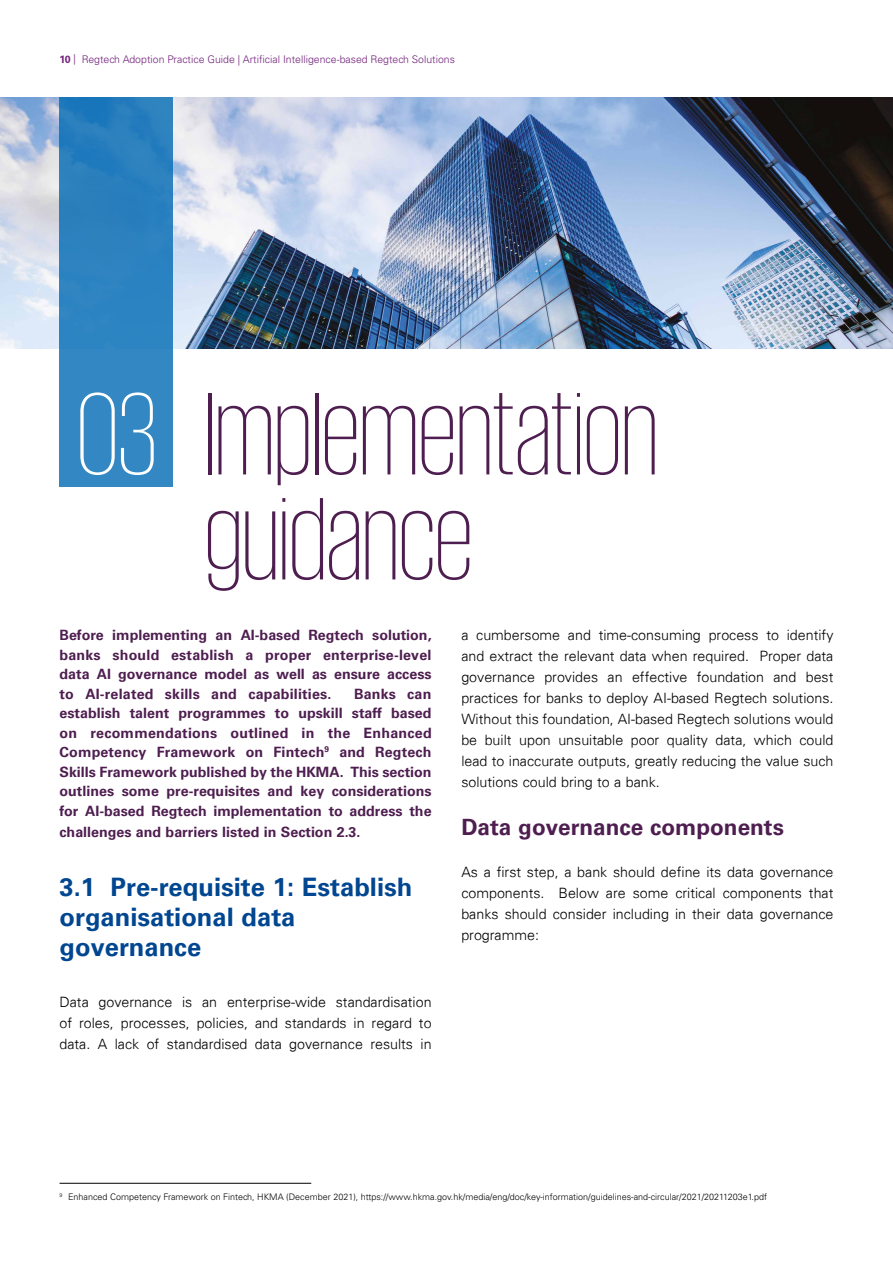
<style>
.page{position:relative;width:893px;height:1263px;background:#fff}
.page>*{position:absolute;margin:0;border:0;box-sizing:border-box;transform-origin:0 0}
.SVY_-_inside___subhe{font:200 120px/105px "KPMG";letter-spacing:-.01em;color:#4e1e50;text-align:center}
.SVY_-_inside___body{font:700 25.5px/30px "Univers 65";color:#004690}
.SVY_-_inside___body-2{font:700 22.5px "Univers 65";color:#4e1e50}
.Body_head{font:300 14.25px/21px "Univers 45";color:#000;text-align:justify}
.Body_head-2{font:700 14.25px/19.5px "Univers 65";color:#4e1e50;text-align:justify}
.t1{font:300 10.5px "Univers LT Std";color:#72217b}
.Source{font:300 9px "Univers LT Std";color:#000}
.s1{font-family:"Univers 65";font-weight:700}
.s2{color:#fff}
</style>
<div class="page">
<img style="left:0;top:98px;width:893px;height:250px">
<div style="left:60px;top:98px;width:113px;height:389px;background:#2d83c1"></div>
<hr style="left:60px;top:1183px;width:251px;height:1px;background:#000">
<p class="t1" style="left:60px;top:53px;width:397px"><span class="s1">10</span> | Regtech Adoption Practice Guide | Artificial Intelligence-based Regtech Solutions</p>
<p class="SVY_-_inside___subhe" style="left:77px;top:379px;width:583px"><span class="s2">03</span> Implementation guidance</p>
<p class="Body_head" style="left:461px;top:624px;width:374px">a cumbersome and time-consuming process to identify and extract the relevant data when required. Proper data governance provides an effective foundation and best practices for banks to deploy AI-based Regtech solutions.<br>Without this foundation, AI-based Regtech solutions would be built upon unsuitable poor quality data, which could lead to inaccurate outputs, greatly reducing the value such solutions could bring to a bank.</p>
<p class="SVY_-_inside___body-2" style="left:461px;top:814px;width:324px">Data governance components</p>
<p class="Body_head" style="left:461px;top:862px;width:374px">As a first step, a bank should define its data governance components. Below are some critical components that banks should consider including in their data governance programme:</p>
<p class="Body_head-2" style="left:60px;top:625px;width:374px">Before implementing an AI-based Regtech solution, banks should establish a proper enterprise-level data AI governance model as well as ensure access to AI-related skills and capabilities.</p>
<p class="Body_head-2" style="left:60px;top:684px;width:374px;text-indent:294px">Banks can establish talent programmes to upskill staff based on recommendations outlined in the Enhanced Competency Framework on Fintech<sup>9</sup> and Regtech Skills Framework published by the HKMA. This section outlines some pre-requisites and key considerations for AI-based Regtech implementation to address the</p>
<p class="Body_head-2" style="left:60px;top:822px;width:302px">challenges and barriers listed in Section 2.3.</p>
<p class="SVY_-_inside___body" style="left:60px;top:872px;width:354px">3.1 Pre-requisite 1: Establish organisational data governance</p>
<p class="Body_head" style="left:60px;top:991px;width:374px">Data governance is an enterprise-wide standardisation of roles, processes, policies, and standards in regard to data. A lack of standardised data governance results in</p>
<p class="Source" style="left:60px;top:1192px;width:709px"><sup>9</sup> Enhanced Competency Framework on Fintech, HKMA (December 2021), https://www.hkma.gov.hk/media/eng/doc/key-information/guidelines-and-circular/2021/20211203e1.pdf</p>
</div>
